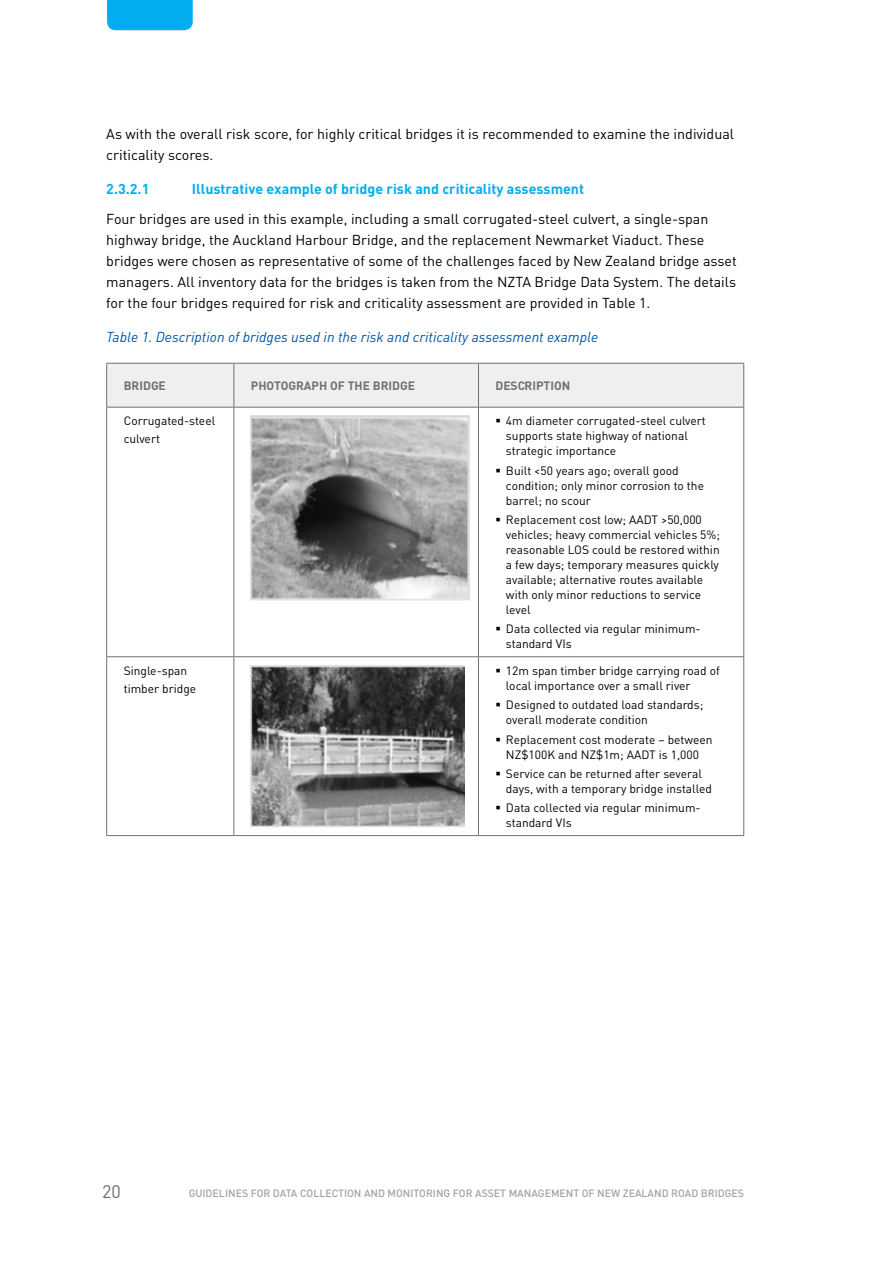
<style>
.page{position:relative;width:893px;height:1263px;background:#fff}
.page>*{position:absolute;margin:0;border:0;box-sizing:border-box;transform-origin:0 0}
.t1{font:18px "DIN";color:#6d6e71}
.t2{font:14.25px/21px "DIN";color:#000}
.t3{font:italic 14.25px "DIN";color:#0054a4}
.t4{font:700 14.25px "DIN";color:#00aeef}
.t5{font:12px/15px "DIN";color:#000}
.t6{font:700 12px "DIN";color:#717073}
.t7{font:500 10.5px "DIN";color:#a3a2a4}
</style>
<div class="page">
<div style="left:107px;top:0;width:86px;height:30px;background:#00aeef"></div>
<div style="left:107px;top:364px;width:636px;height:43px;background:#efefef"></div>
<hr style="left:233px;top:364px;width:1px;height:43px;background:#717073">
<hr style="left:478px;top:364px;width:1px;height:43px;background:#717073">
<hr style="left:233px;top:408px;width:1px;height:248px;background:#717073">
<hr style="left:478px;top:408px;width:1px;height:248px;background:#717073">
<hr style="left:106px;top:656px;width:128px;height:1px;background:#717073">
<hr style="left:234px;top:656px;width:244px;height:1px;background:#717073">
<hr style="left:233px;top:657px;width:1px;height:178px;background:#717073">
<hr style="left:478px;top:656px;width:266px;height:1px;background:#717073">
<hr style="left:478px;top:657px;width:1px;height:178px;background:#717073">
<hr style="left:106px;top:835px;width:128px;height:1px;background:#717073">
<hr style="left:234px;top:835px;width:244px;height:1px;background:#717073">
<hr style="left:478px;top:835px;width:266px;height:1px;background:#717073">
<hr style="left:106px;top:408px;width:1px;height:248px;background:#717073">
<hr style="left:743px;top:408px;width:1px;height:248px;background:#717073">
<hr style="left:106px;top:657px;width:1px;height:178px;background:#717073">
<hr style="left:743px;top:657px;width:1px;height:178px;background:#717073">
<hr style="left:106px;top:363px;width:128px;height:1px;background:#717073">
<hr style="left:106px;top:364px;width:1px;height:43px;background:#717073">
<hr style="left:234px;top:363px;width:244px;height:1px;background:#717073">
<hr style="left:478px;top:363px;width:266px;height:1px;background:#717073">
<hr style="left:743px;top:364px;width:1px;height:43px;background:#717073">
<hr style="left:106px;top:407px;width:128px;height:1px;background:#717073">
<hr style="left:234px;top:407px;width:244px;height:1px;background:#717073">
<hr style="left:478px;top:407px;width:266px;height:1px;background:#717073">
<img style="left:251px;top:416px;width:218px;height:185px">
<img style="left:251px;top:665px;width:214px;height:162px">
<p class="t2" style="left:106px;top:123px;width:629px">As with the overall risk score, for highly critical bridges it is recommended to examine the individual criticality scores.</p>
<p class="t4" style="left:106px;top:180px;width:67px">2.3.2.1 I</p>
<p class="t4" style="left:196px;top:180px;width:389px">llustrative example of bridge risk and criticality assessment</p>
<p class="t2" style="left:106px;top:208px;width:632px">Four bridges are used in this example, including a small corrugated-steel culvert, a single-span highway bridge, the Auckland Harbour Bridge, and the replacement Newmarket Viaduct. These bridges were chosen as representative of some of the challenges faced by New Zealand bridge asset managers. All inventory data for the bridges is taken from the NZTA Bridge Data System. The details for the four bridges required for risk and criticality assessment are provided in Table 1.</p>
<p class="t3" style="left:106px;top:328px;width:493px">Table 1. Description of bridges used in the risk and criticality assessment example</p>
<p class="t6" style="left:124px;top:378px;width:44px">Bridge</p>
<p class="t6" style="left:251px;top:378px;width:166px">Photograph of the bridge</p>
<p class="t6" style="left:495px;top:378px;width:76px">Description</p>
<p class="t5" style="left:124px;top:412px;width:93px;line-height:18px">Corrugated-steel culvert</p>
<p class="t5" style="left:506px;top:413px;width:201px">4m diameter corrugated-steel culvert supports state highway of national strategic importance</p>
<p class="t5" style="left:506px;top:463px;width:200px">Built &lt;50 years ago; overall good condition; only minor corrosion to the barrel; no scour</p>
<p class="t5" style="left:506px;top:512px;width:216px">Replacement cost low; AADT &gt;50,000 vehicles; heavy commercial vehicles 5%; reasonable LOS could be restored within a few days; temporary measures quickly available; alternative routes available with only minor reductions to service level</p>
<p class="t5" style="left:506px;top:621px;width:196px">Data collected via regular minimum&shy;standard VIs</p>
<p class="t5" style="left:124px;top:661px;width:74px;line-height:18px">Single-span timber bridge</p>
<p class="t5" style="left:506px;top:663px;width:215px">12m span timber bridge carrying road of local importance over a small river</p>
<p class="t5" style="left:506px;top:697px;width:199px">Designed to outdated load standards; overall moderate condition</p>
<p class="t5" style="left:506px;top:731px;width:208px">Replacement cost moderate – between<br>NZ$100K and NZ$1m; AADT is 1,000</p>
<p class="t5" style="left:506px;top:766px;width:207px">Service can be returned after several days, with a temporary bridge installed</p>
<p class="t5" style="left:506px;top:800px;width:196px">Data collected via regular minimum&shy;standard VIs</p>
<h1 class="t1" style="left:102px;top:1180px;width:20px">20</h1>
<p class="t7" style="left:189px;top:1187px;width:233px">GUIDELINES FOR DATA COLLECTION AND MONITOR</p>
<p class="t7" style="left:433px;top:1187px;width:28px">ING FOR</p>
<p class="t7" style="left:475px;top:1187px;width:204px">ASSET MANAGEM ENT OF NEW ZEALAND ROA</p>
<p class="t7" style="left:691px;top:1187px;width:53px">D BRIDGES</p>
</div>
